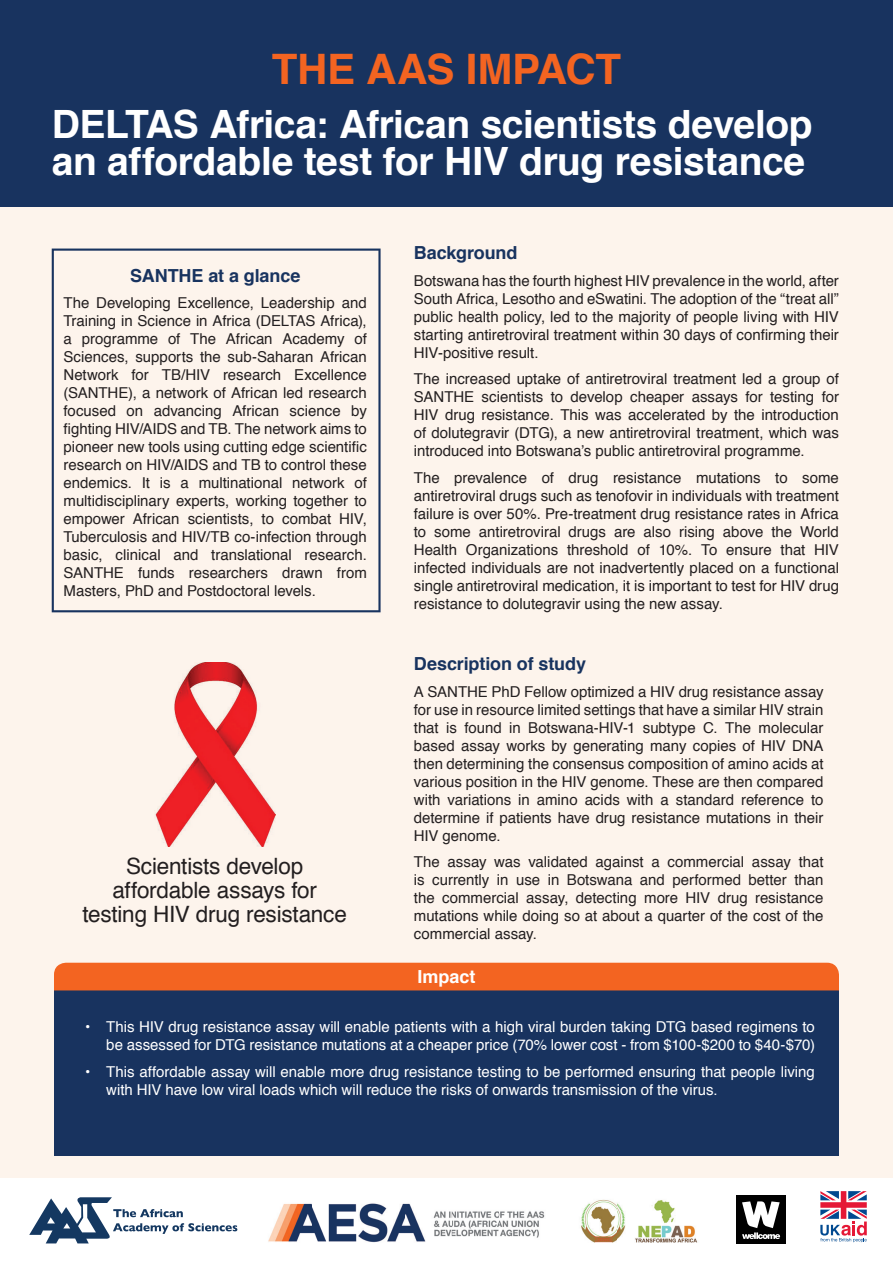
<style>
.page{position:relative;width:893px;height:1263px;background:#fff}
.page>*{position:absolute;margin:0;border:0;box-sizing:border-box;transform-origin:0 0}
.t1{font:700 42px "Helvetica";letter-spacing:-.01em;color:#f36421}
.t2{font:700 39px/37.5px "Helvetica";letter-spacing:-.01em;color:#fff}
.t3{font:22.5px/24px "Helvetica";letter-spacing:-.01em;color:#231f20;text-align:center}
.t4{font:700 18px "Helvetica";letter-spacing:-.005em;color:#18335f}
.t5{font:700 18px "Helvetica";letter-spacing:-.005em;color:#fff}
.t6{font:15px/18px "Helvetica";color:#231f20;text-align:justify}
.t7{font:15px/18px "Helvetica";color:#fff;text-align:right}
</style>
<div class="page">
<div style="left:0;top:206px;width:893px;height:972px;background:#fdf4ec"></div>
<div style="left:52px;top:249px;width:329px;height:363px;background:#fdf4ec"></div>
<div style="left:0;top:0;width:893px;height:206px;background:#18335f"></div>
<div style="left:54px;top:976px;width:785px;height:179px;background:#18335f"></div>
<div style="left:54px;top:963px;width:785px;height:27px;background:#f36421"></div>
<svg style="left:29px;top:1197px;width:208px;height:46px"></svg>
<img style="left:268px;top:1203px;width:277px;height:39px">
<img style="left:581px;top:1199px;width:116px;height:43px">
<svg style="left:736px;top:1195px;width:50px;height:48px"></svg>
<svg style="left:820px;top:1191px;width:47px;height:51px"></svg>
<img style="left:154px;top:662px;width:121px;height:185px">
<h1 class="t1" style="left:272px;top:35px;width:351px">THE AAS IMPACT</h1>
<h2 class="t2" style="left:52px;top:106px;width:762px">DELTAS Africa: African scientists develop an affordable test for HIV drug resistance</h2>
<p class="t4" style="left:130px;top:261px;width:172px">SANTHE at a glance</p>
<p class="t6" style="left:64px;top:294px;width:305px">The Developing Excellence, Leadership and Training in Science in Africa (DELTAS Africa), a programme of The African Academy of Sciences, supports the sub-Saharan African Network for TB/HIV research Excellence (SANTHE), a network of African led research focused on advancing African science by fighting HIV/AIDS and TB. The network aims to pioneer new tools using cutting edge scientific research on HIV/AIDS and TB to control these endemics. It is a multinational network of multidisciplinary experts, working together to empower African scientists, to combat HIV, Tuberculosis and HIV/TB co-infection through basic, clinical and translational research.<br>SANTHE funds researchers drawn from Masters, PhD and Postdoctoral levels.</p>
<h3 class="t3" style="left:82px;top:855px;width:266px">Scientists develop affordable assays for testing HIV drug resistance</h3>
<p class="t4" style="left:414px;top:238px;width:105px">Background</p>
<p class="t6" style="left:414px;top:272px;width:427px">Botswana has the fourth highest HIV prevalence in the world, after South Africa, Lesotho and eSwatini. The adoption of the “treat all” public health policy, led to the majority of people living with HIV starting antiretroviral treatment within 30 days of confirming their HIV-positive result.</p>
<p class="t6" style="left:414px;top:370px;width:427px">The increased uptake of antiretroviral treatment led a group of SANTHE scientists to develop cheaper assays for testing for HIV drug resistance. This was accelerated by the introduction of dolutegravir (DTG), a new antiretroviral treatment, which was introduced into Botswana’s public antiretroviral programme.</p>
<p class="t6" style="left:414px;top:469px;width:427px">The prevalence of drug resistance mutations to some antiretroviral drugs such as tenofovir in individuals with treatment failure is over 50%. Pre-treatment drug resistance rates in Africa to some antiretroviral drugs are also rising above the World Health Organizations threshold of 10%. To ensure that HIV infected individuals are not inadvertently placed on a functional single antiretroviral medication, it is important to test for HIV drug resistance to dolutegravir using the new assay.</p>
<p class="t4" style="left:414px;top:649px;width:174px">Description of study</p>
<p class="t6" style="left:414px;top:683px;width:411px">A SANTHE PhD Fellow optimized a HIV drug resistance assay for use in resource limited settings that have a similar HIV strain that is found in Botswana-HIV-1 subtype C. The molecular based assay works by generating many copies of HIV DNA then determining the consensus composition of amino acids at various position in the HIV genome. These are then compared with variations in amino acids with a standard reference to determine if patients have drug resistance mutations in their HIV genome.</p>
<p class="t6" style="left:414px;top:853px;width:411px">The assay was validated against a commercial assay that is currently in use in Botswana and performed better than the commercial assay, detecting more HIV drug resistance mutations while doing so at about a quarter of the cost of the commercial assay.</p>
<p class="t5" style="left:418px;top:962px;width:59px">Impact</p>
<p class="t7" style="left:85px;top:1019px;width:731px">• This HIV drug resistance assay will enable patients with a high viral burden taking DTG based regimens to be assessed for DTG resistance mutations at a cheaper price (70% lower cost - from $100-$200 to $40-$70)</p>
<p class="t7" style="left:106px;top:1063px;width:710px;text-align:left;text-indent:-21px">• This affordable assay will enable more drug resistance testing to be performed ensuring that people living with HIV have low viral loads which will reduce the risks of onwards transmission of the virus.</p>
</div>
